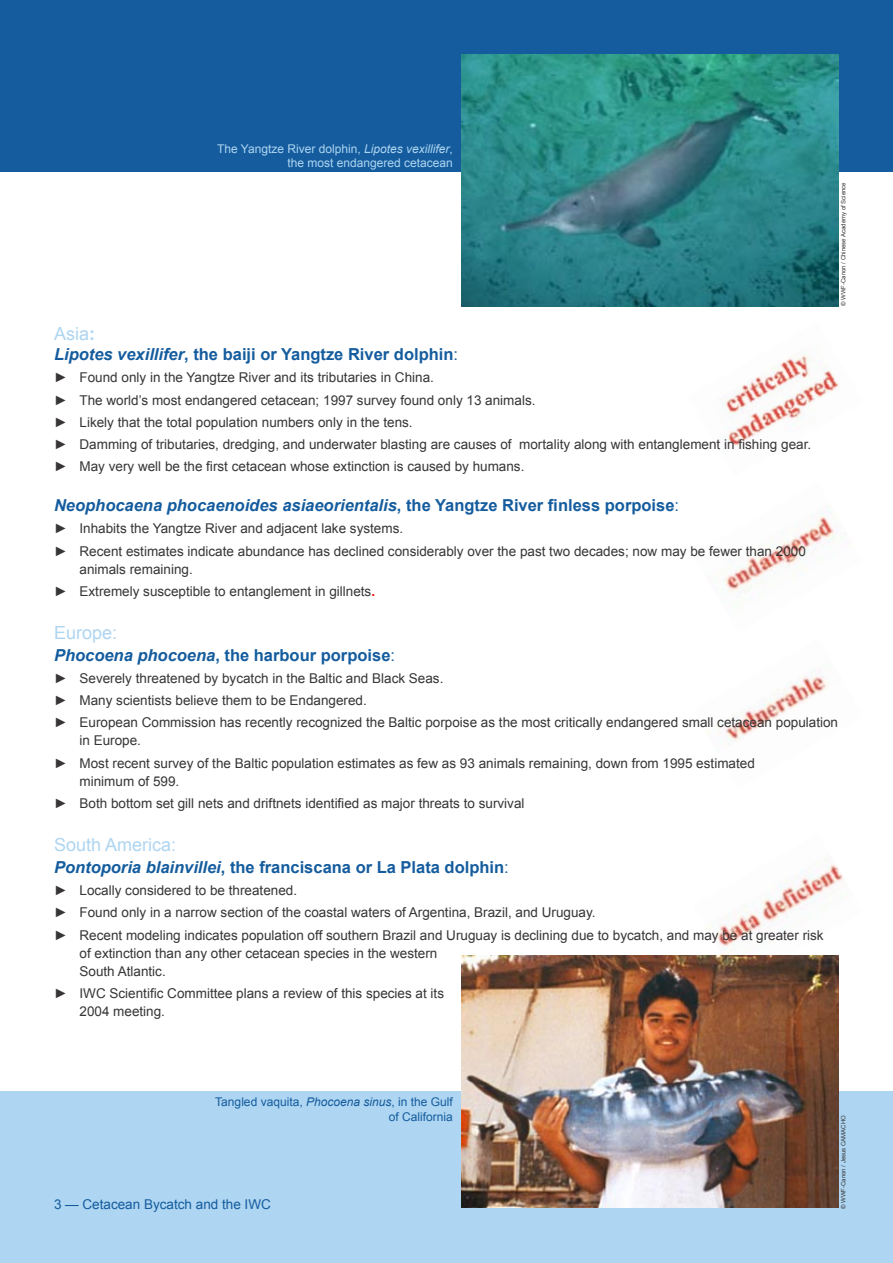
<style>
.page{position:relative;width:893px;height:1263px;background:#fff}
.page>*{position:absolute;margin:0;border:0;box-sizing:border-box;transform-origin:0 0}
.t1{font:18px "Arial";color:#aed5f1}
.t2{font:700 16.5px "Arial";color:#145c9e}
.t3{font:italic 700 16.5px "Arial";color:#145c9e}
.t4{font:13.5px/22.2px "Arial";color:#373535}
.t5{font:13.5px "Arial";color:#145c9e}
.t6{font:12px/14.4px "Arial";color:#aed5f1;text-align:right}
.t7{font:12px/14.4px "Arial";color:#145c9e;text-align:right}
.t8{font:6px "Arial";color:#373535}
.s1{font-style:italic}
.s2{font-weight:700}
.s3{font-weight:400}
.s4{font-style:normal}
.s5{font-weight:400;font-style:normal}
.s6{font-weight:700;color:#f00}
</style>
<div class="page">
<div style="left:0;top:1091px;width:893px;height:172px;background:#aed5f1"></div>
<div style="left:0;top:0;width:893px;height:171px;background:#145c9e"></div>
<img style="left:721px;top:354px;width:118px;height:92px">
<img style="left:694px;top:859px;width:149px;height:97px">
<img style="left:705px;top:669px;width:123px;height:75px">
<img style="left:724px;top:510px;width:115px;height:83px">
<img style="left:461px;top:54px;width:378px;height:252px">
<img style="left:461px;top:956px;width:378px;height:252px">
<p class="t6" style="left:217px;top:142px;width:237px">The Yangtze River dolphin, <span class="s1">Lipotes vexillifer</span>, the most endangered cetacean</p>
<p class="t8" style="left:839px;top:306px;width:125px;rotate:-90deg">© WWF-Canon / Chinese Academy of Science</p>
<h1 class="t1" style="left:54px;top:322px;width:43px">Asia<span class="s2">:</span></h1>
<p class="t2" style="left:54px;top:344px;width:406px"><span class="s1">Lipotes vexillifer</span>, the baiji or Yangtze River dolphin<span class="s3">:</span></p>
<p class="t4" style="left:54px;top:367px;width:759px">► Found only in the Yangtze River and its tributaries in China.<br>► The world’s most endangered cetacean; 1997 survey found only 13 animals.<br>► Likely that the total population numbers only in the tens.<br>► Damming of tributaries, dredging, and underwater blasting are causes of mortality along with entanglement in fishing gear. ► May very well be the first cetacean whose extinction is caused by humans.</p>
<p class="t3" style="left:54px;top:495px;width:627px">Neophocaena phocaenoides asiaeorientalis<span class="s4">, the Yangtze River finless porpoise</span><span class="s5">:</span></p>
<p class="t4" style="left:54px;top:518px;width:753px">► Inhabits the Yangtze River and adjacent lake systems.<br>► Recent estimates indicate abundance has declined considerably over the past two decades; now may be fewer than 2000</p>
<p class="t4" style="left:54px;top:558px;width:323px;text-indent:26px">animals remaining.<br>► Extremely susceptible to entanglement in gillnets<span class="s6">.</span></p>
<h1 class="t1" style="left:54px;top:621px;width:65px">Europe:</h1>
<p class="t2" style="left:54px;top:644px;width:343px"><span class="s1">Phocoena phocoena</span>, the harbour porpoise<span class="s3">:</span></p>
<p class="t4" style="left:54px;top:667px;width:786px">► Severely threatened by bycatch in the Baltic and Black Seas.<br>► Many scientists believe them to be Endangered.<br>► European Commission has recently recognized the Baltic porpoise as the most critically endangered small cetacean population</p>
<p class="t4" style="left:54px;top:730px;width:702px;text-indent:26px">in Europe.<br>► Most recent survey of the Baltic population estimates as few as 93 animals remaining, down from 1995 estimated</p>
<p class="t4" style="left:54px;top:770px;width:472px;text-indent:26px">minimum of 599.<br>► Both bottom set gill nets and driftnets identified as major threats to survival</p>
<h1 class="t1" style="left:54px;top:833px;width:124px">South America:</h1>
<p class="t2" style="left:54px;top:856px;width:456px"><span class="s1">Pontoporia blainvillei</span>, the franciscana or La Plata dolphin<span class="s3">:</span></p>
<p class="t4" style="left:54px;top:879px;width:771px">► Locally considered to be threatened.<br>► Found only in a narrow section of the coastal waters of Argentina, Brazil, and Uruguay.<br>► Recent modeling indicates population off southern Brazil and Uruguay is declining due to bycatch, and may be at greater risk</p>
<p class="t4" style="left:80px;top:944px;width:359px;line-height:18px">of extinction than any other cetacean species in the western<br>South Atlantic.</p>
<p class="t4" style="left:80px;top:984px;width:366px;line-height:18px;text-indent:-26px">► IWC Scientific Committee plans a review of this species at its<br>2004 meeting.</p>
<p class="t7" style="left:215px;top:1095px;width:239px">Tangled vaquita, <span class="s1">Phocoena sinus</span>, in the Gulf of California</p>
<p class="t5" style="left:54px;top:1195px;width:218px">3 — Cetacean Bycatch and the IWC</p>
<p class="t8" style="left:839px;top:1209px;width:95px;rotate:-90deg">© WWF-Canon / Jesus CAMACHO</p>
</div>
